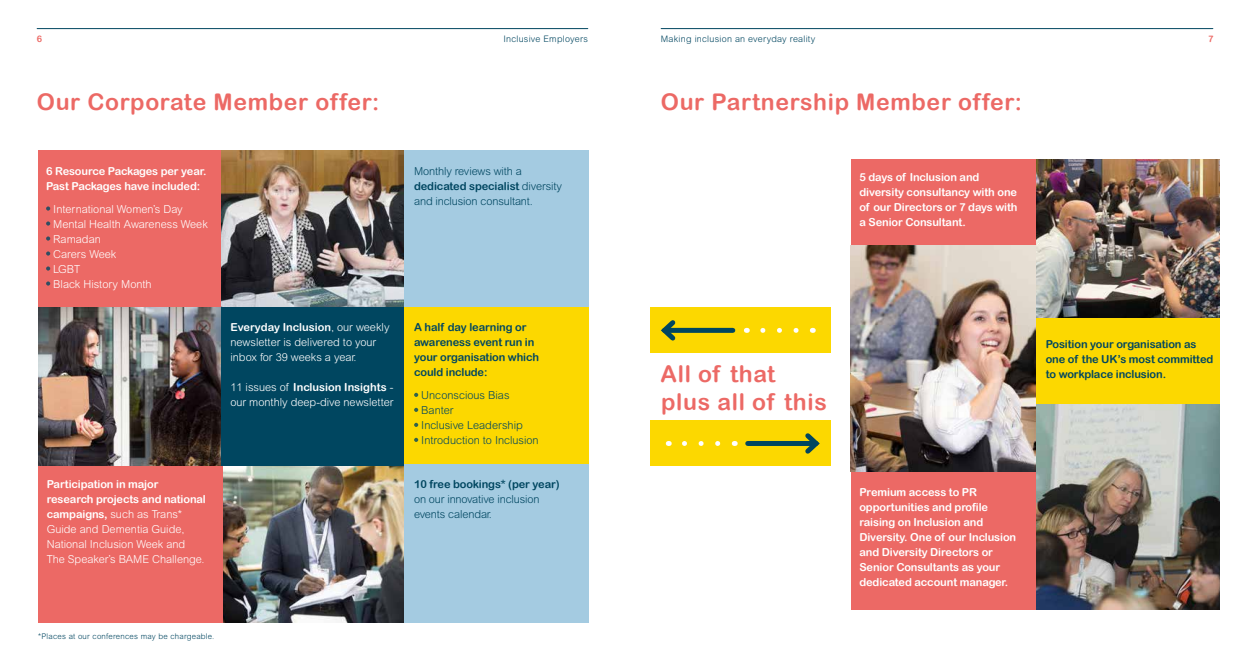
<style>
.page{position:relative;width:1248px;height:652px;background:#fff}
.page>*{position:absolute;margin:0;border:0;box-sizing:border-box;transform-origin:0 0}
.t1{font:23px "Arial Rounded MT Bold";letter-spacing:.03em;color:#ec6965}
.t2{font:11px/15px "Arial Rounded MT Bold";letter-spacing:-.01em;color:#fff}
.t3{font:300 11px/15px "Arial Rounded MT Std";color:#fff}
.t4{font:11px/15px "Arial Rounded MT Bold";letter-spacing:-.01em;color:#004660}
.t5{font:300 11px/15px "Arial Rounded MT Std";letter-spacing:-.01em;color:#004660}
.t6{font:300 9px "Arial Rounded MT Std";letter-spacing:.03em;color:#004660}
.t7{font:9px "Arial Rounded MT Bold";color:#ec6965}
.t8{font:300 7.8px "Arial Rounded MT Std";letter-spacing:.03em;color:#004660}
.s1{font-family:"Arial Rounded MT Bold";font-weight:400}
.s2{font-family:"Arial Rounded MT Std";font-weight:300}
</style>
<div class="page">
<div style="left:650px;top:308px;width:180px;height:45px;background:#fcd800"></div>
<hr style="left:661px;top:28px;width:551px;height:1px;background:#004660">
<hr style="left:37px;top:28px;width:550px;height:1px;background:#004660">
<div style="left:38px;top:150px;width:185px;height:158px;background:#ec6965"></div>
<img style="left:38px;top:308px;width:183px;height:158px">
<img style="left:223px;top:466px;width:181px;height:157px">
<img style="left:221px;top:150px;width:183px;height:158px">
<div style="left:221px;top:308px;width:184px;height:158px;background:#004660"></div>
<div style="left:404px;top:150px;width:184px;height:158px;background:#a4cbe1"></div>
<div style="left:404px;top:308px;width:184px;height:158px;background:#fcd800"></div>
<div style="left:404px;top:465px;width:184px;height:158px;background:#a4cbe1"></div>
<svg style="left:46px;top:206px;width:4px;height:5px"></svg>
<svg style="left:46px;top:221px;width:4px;height:5px"></svg>
<svg style="left:46px;top:236px;width:4px;height:5px"></svg>
<svg style="left:46px;top:251px;width:4px;height:5px"></svg>
<svg style="left:46px;top:266px;width:4px;height:5px"></svg>
<svg style="left:46px;top:281px;width:4px;height:5px"></svg>
<div style="left:38px;top:466px;width:185px;height:157px;background:#ec6965"></div>
<svg style="left:414px;top:393px;width:4px;height:4px"></svg>
<svg style="left:414px;top:408px;width:4px;height:4px"></svg>
<svg style="left:414px;top:423px;width:4px;height:4px"></svg>
<svg style="left:414px;top:438px;width:4px;height:4px"></svg>
<img style="left:1035px;top:404px;width:184px;height:205px">
<div style="left:1035px;top:246px;width:184px;height:158px;background:#fcd800"></div>
<img style="left:1035px;top:159px;width:184px;height:159px">
<div style="left:664px;top:328px;width:68px;height:5px;background:#004660"></div>
<svg style="left:661px;top:320px;width:18px;height:21px"></svg>
<div style="left:850px;top:159px;width:185px;height:159px;background:#ec6965"></div>
<div style="left:850px;top:471px;width:185px;height:138px;background:#ec6965"></div>
<img style="left:850px;top:246px;width:185px;height:226px">
<svg style="left:762px;top:328px;width:37px;height:5px"></svg>
<div style="left:650px;top:421px;width:180px;height:45px;background:#fcd800"></div>
<div style="left:747px;top:441px;width:69px;height:5px;background:#004660"></div>
<svg style="left:805px;top:433px;width:15px;height:21px"></svg>
<svg style="left:682px;top:441px;width:35px;height:5px"></svg>
<p class="t7" style="left:37px;top:33px;width:7px">6</p>
<p class="t6" style="left:503px;top:33px;width:86px">Inclusive Employers</p>
<p class="t6" style="left:660px;top:33px;width:156px">Making inclusion an everyday reality</p>
<p class="t7" style="left:1207px;top:33px;width:7px">7</p>
<h1 class="t1" style="left:37px;top:89px;width:344px">Our Corporate Member offer:</h1>
<h1 class="t1" style="left:660px;top:89px;width:363px">Our Partnership Member offer:</h1>
<p class="t2" style="left:46px;top:163px;width:162px">6 Resource Packages per year.<br>Past Packages have included:</p>
<p class="t3" style="left:53px;top:201px;width:156px">International Women’s Day<br>Mental Health Awareness Week<br>Ramadan<br>Carers Week<br>LGBT<br>Black History Month</p>
<p class="t2" style="left:47px;top:476px;width:161px">Participation in major research projects and national</p>
<p class="t3" style="left:47px;top:506px;width:159px"><span class="s1">campaigns,</span> such as Trans*<br>Guide and Dementia Guide,<br>National Inclusion Week and<br>The Speaker’s BAME Challenge.</p>
<p class="t5" style="left:414px;top:164px;width:109px">Monthly reviews with a</p>
<p class="t4" style="left:414px;top:178px;width:149px">dedicated specialist <span class="s2">diversity</span></p>
<p class="t5" style="left:414px;top:194px;width:120px">and inclusion consultant.</p>
<p class="t2" style="left:230px;top:319px;width:160px">Everyday Inclusion<span class="s2">, our weekly</span></p>
<p class="t3" style="left:230px;top:334px;width:147px">newsletter is delivered to your inbox for 39 weeks a year.</p>
<p class="t2" style="left:230px;top:379px;width:164px"><span class="s2">11 issues of</span> Inclusion Insights <span class="s2">-</span></p>
<p class="t3" style="left:230px;top:394px;width:165px">our monthly deep-dive newsletter</p>
<p class="t4" style="left:414px;top:320px;width:126px">A half day learning or awareness event run in your organisation which could include:</p>
<p class="t5" style="left:421px;top:388px;width:119px">Unconscious Bias<br>Banter<br>Inclusive Leadership<br>Introduction to Inclusion</p>
<p class="t4" style="left:414px;top:476px;width:147px">10 free bookings* (per year)</p>
<p class="t5" style="left:414px;top:491px;width:127px">on our innovative inclusion events calendar.</p>
<p class="t8" style="left:38px;top:631px;width:178px">*Places at our conferences may be chargeable.</p>
<p class="t2" style="left:859px;top:170px;width:160px">5 days of Inclusion and diversity consultancy with one of our Directors or 7 days with a Senior Consultant.</p>
<p class="t4" style="left:1045px;top:337px;width:169px">Position your organisation as one of the UK’s most committed</p>
<h1 class="t1" style="left:660px;top:360px;width:116px">All of that</h1>
<p class="t4" style="left:1045px;top:367px;width:122px">to workplace inclusion.</p>
<h1 class="t1" style="left:661px;top:388px;width:167px">plus all of this</h1>
<p class="t2" style="left:859px;top:484px;width:158px">Premium access to PR opportunities and profile raising on Inclusion and<br>Diversity. One of our Inclusion and Diversity Directors or<br>Senior Consultants as your dedicated account manager.</p>
</div>
